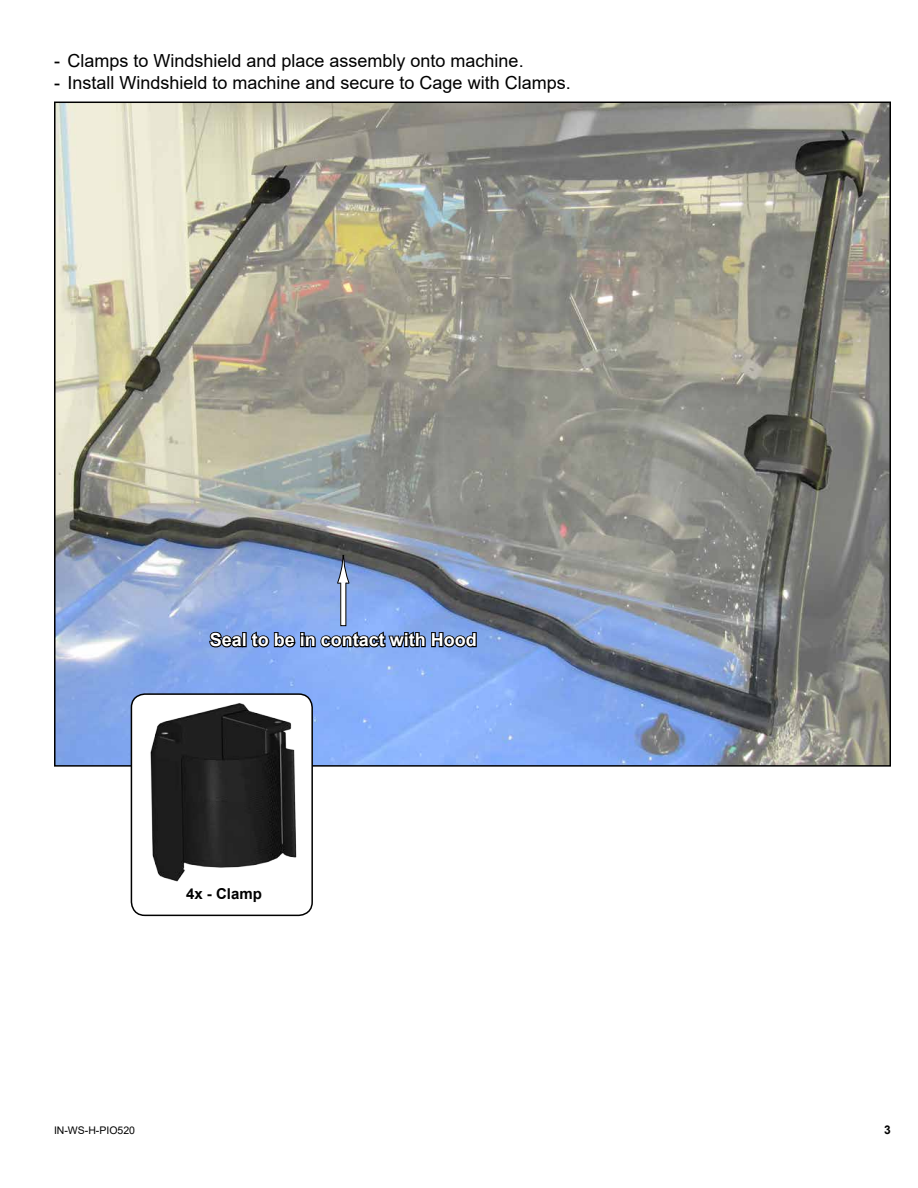
<style>
.page{position:relative;width:918px;height:1188px;background:#fff}
.page>*{position:absolute;margin:0;border:0;box-sizing:border-box;transform-origin:0 0}
.t1{font:18px "Arial";color:#000}
.t2{font:700 18px "Arial";color:#fff}
.t3{font:700 15px "Arial";color:#000}
.t4{font:700 12px "Arial";color:#000}
.t5{font:10.5px "Arial";color:#000}
</style>
<div class="page">
<img style="left:57px;top:105px;width:831px;height:659px">
<svg style="left:208px;top:627px;width:270px;height:24px;background:#506690"></svg>
<div style="left:341px;top:583px;width:5px;height:43px;background:#fff"></div>
<svg style="left:337px;top:555px;width:13px;height:29px"></svg>
<img style="left:131px;top:694px;width:181px;height:188px">
<div style="left:131px;top:693px;width:182px;height:223px;border:2px solid #000;border-radius:14px"></div>
<svg style="left:184px;top:881px;width:80px;height:1px"></svg>
<p class="t1" style="left:54px;top:48px;width:471px">- Clamps to Windshield and place assembly onto machine.</p>
<p class="t1" style="left:54px;top:70px;width:518px">- Install Windshield to machine and secure to Cage with Clamps.</p>
<p class="t2" style="left:210px;top:627px;width:269px">Seal to be in contact with Hood</p>
<p class="t3" style="left:186px;top:883px;width:77px">4x - Clamp</p>
<p class="t5" style="left:54px;top:1123px;width:83px">IN-WS-H-PIO520</p>
<p class="t4" style="left:884px;top:1121px;width:8px">3</p>
</div>
